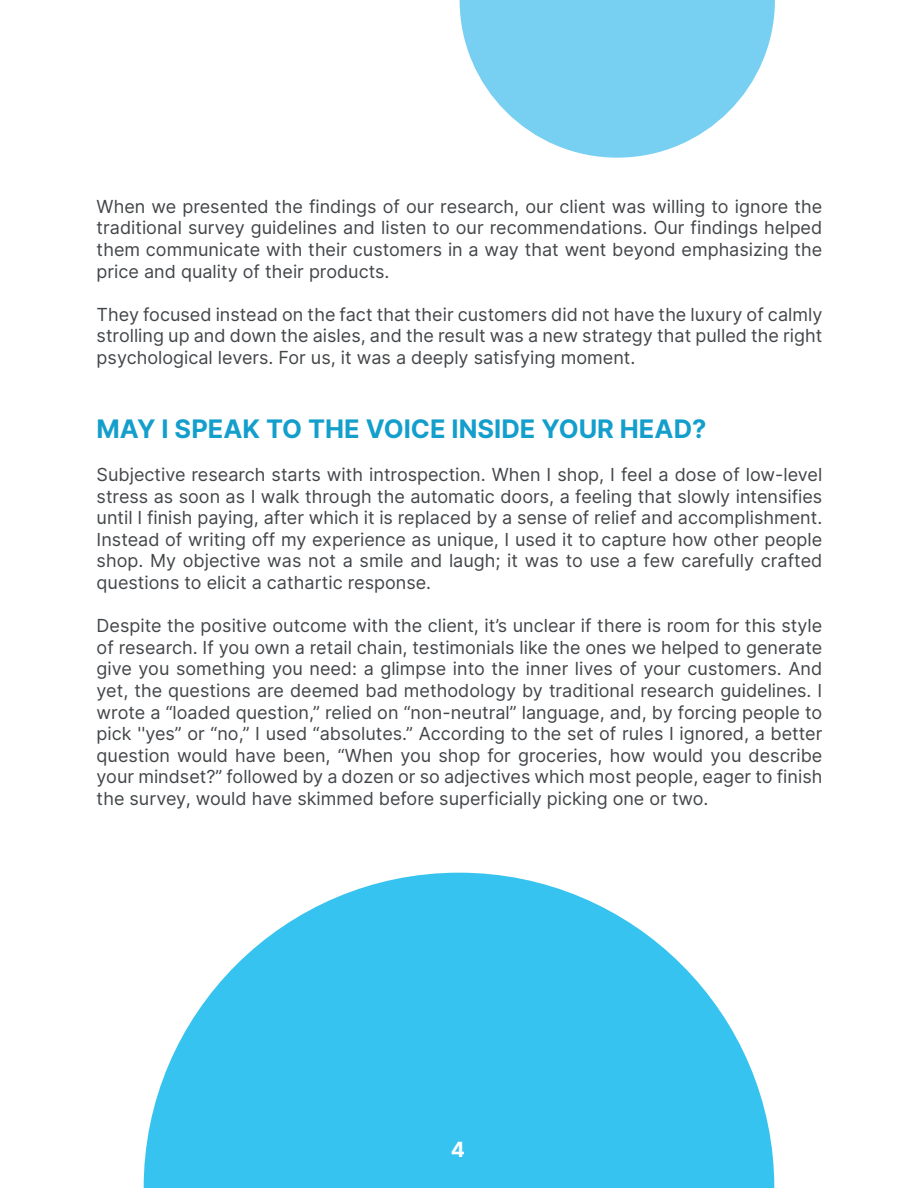
<style>
.page{position:relative;width:918px;height:1188px;background:#fff}
.page>*{position:absolute;margin:0;border:0;box-sizing:border-box;transform-origin:0 0}
.t1{font:700 25.5px "Inter";color:#139ecc}
.t2{font:700 21px "Inter";color:#fff}
.t3{font:18px/21.6px "Inter";color:#434649;text-align:justify}
</style>
<div class="page">
<svg style="left:144px;top:873px;width:630px;height:315px;fill:#37c3ef"></svg>
<svg style="left:460px;top:0;width:315px;height:158px;fill:#77d0f2"></svg>
<p class="t3" style="left:97px;top:195px;width:727px">When we presented the findings of our research, our client was willing to ignore the traditional survey guidelines and listen to our recommendations. Our findings helped them communicate with their customers in a way that went beyond emphasizing the price and quality of their products.</p>
<p class="t3" style="left:97px;top:303px;width:727px">They focused instead on the fact that their customers did not have the luxury of calmly strolling up and down the aisles, and the result was a new strategy that pulled the right psychological levers. For us, it was a deeply satisfying moment.</p>
<h1 class="t1" style="left:97px;top:410px;width:611px">MAY I SPEAK TO THE VOICE INSIDE YOUR HEAD?</h1>
<p class="t3" style="left:97px;top:463px;width:727px">Subjective research starts with introspection. When I shop, I feel a dose of low-level stress as soon as I walk through the automatic doors, a feeling that slowly intensifies until I finish paying, after which it is replaced by a sense of relief and accomplishment.<br>Instead of writing off my experience as unique, I used it to capture how other people shop. My objective was not a smile and laugh; it was to use a few carefully crafted questions to elicit a cathartic response.</p>
<p class="t3" style="left:97px;top:614px;width:727px">Despite the positive outcome with the client, it’s unclear if there is room for this style of research. If you own a retail chain, testimonials like the ones we helped to generate give you something you need: a glimpse into the inner lives of your customers. And yet, the questions are deemed bad methodology by traditional research guidelines. I wrote a “loaded question,” relied on “non-neutral” language, and, by forcing people to pick ''yes” or “no,” I used “absolutes.” According to the set of rules I ignored, a better question would have been, “When you shop for groceries, how would you describe your mindset?” followed by a dozen or so adjectives which most people, eager to finish the survey, would have skimmed before superficially picking one or two.</p>
<p class="t2" style="left:451px;top:1134px;width:16px">4</p>
</div>
